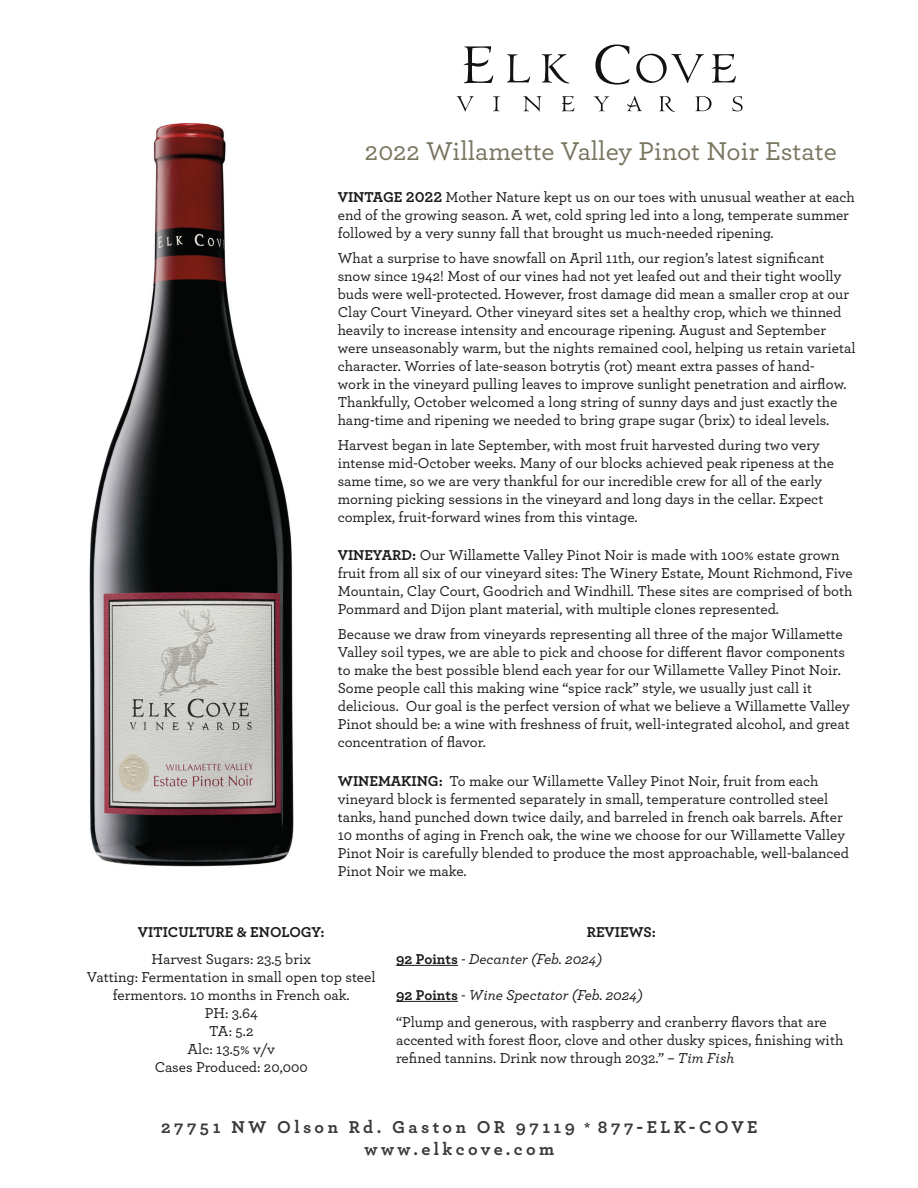
<style>
.page{position:relative;width:918px;height:1188px;background:#fff}
.page>*{position:absolute;margin:0;border:0;box-sizing:border-box;transform-origin:0 0}
.t1{font:500 27px "Archer";color:#797560}
.t2{font:700 18px "Archer";letter-spacing:.19em;color:#3a3a3a}
.t3{font:500 15px/18px "Archer";color:#1c1b1a}
.t4{font:italic 500 15px "Archer";color:#1c1b1a}
.t5{font:700 15px "Archer";color:#1c1b1a}
.s1{font-weight:700}
.s2{font-weight:700;font-style:normal}
.s3{font-style:italic}
.s4{font-size:13.5px;color:#1c1b1a}
</style>
<div class="page">
<svg style="left:457px;top:96px;width:17px;height:16px"></svg>
<svg style="left:493px;top:96px;width:7px;height:15px"></svg>
<svg style="left:523px;top:96px;width:18px;height:15px"></svg>
<svg style="left:593px;top:96px;width:16px;height:15px"></svg>
<svg style="left:659px;top:96px;width:16px;height:16px"></svg>
<svg style="left:695px;top:96px;width:17px;height:15px"></svg>
<svg style="left:732px;top:96px;width:11px;height:15px"></svg>
<svg style="left:627px;top:96px;width:15px;height:15px"></svg>
<svg style="left:561px;top:96px;width:13px;height:15px"></svg>
<svg style="left:507px;top:54px;width:23px;height:29px"></svg>
<svg style="left:595px;top:45px;width:35px;height:40px"></svg>
<svg style="left:636px;top:54px;width:68px;height:29px"></svg>
<svg style="left:463px;top:46px;width:30px;height:37px"></svg>
<svg style="left:711px;top:54px;width:25px;height:29px"></svg>
<svg style="left:542px;top:54px;width:28px;height:29px"></svg>
<img style="left:89px;top:123px;width:205px;height:744px">
<hr style="left:396px;top:965px;width:62px;height:1px;background:#1c1b1a">
<hr style="left:396px;top:1001px;width:62px;height:1px;background:#1c1b1a">
<p class="t1" style="left:365px;top:131px;width:473px">2022 Willamette Valley Pinot Noir Estate</p>
<p class="t3" style="left:338px;top:188px;width:519px"><span class="s1">VINTAGE 2022</span> Mother Nature kept us on our toes with unusual weather at each end of the growing season. A wet, cold spring led into a long, temperate summer followed by a very sunny fall that brought us much-needed ripening.</p>
<p class="t3" style="left:338px;top:248px;width:519px">What a surprise to have snowfall on April 11th, our region’s latest significant snow since 1942! Most of our vines had not yet leafed out and their tight woolly buds were well-protected. However, frost damage did mean a smaller crop at our Clay Court Vineyard. Other vineyard sites set a healthy crop, which we thinned heavily to increase intensity and encourage ripening. August and September were unseasonably warm, but the nights remained cool, helping us retain varietal character. Worries of late-season botrytis (rot) meant extra passes of hand-<br>work in the vineyard pulling leaves to improve sunlight penetration and airflow.<br>Thankfully, October welcomed a long string of sunny days and just exactly the hang-time and ripening we needed to bring grape sugar (brix) to ideal levels.</p>
<p class="t3" style="left:338px;top:435px;width:498px">Harvest began in late September, with most fruit harvested during two very intense mid-October weeks. Many of our blocks achieved peak ripeness at the same time, so we are very thankful for our incredible crew for all of the early morning picking sessions in the vineyard and long days in the cellar. Expect complex, fruit-forward wines from this vintage.</p>
<p class="t3" style="left:338px;top:546px;width:516px"><span class="s1">VINEYARD:</span> Our Willamette Valley Pinot Noir is made with 100% estate grown fruit from all six of our vineyard sites: The Winery Estate, Mount Richmond, Five Mountain, Clay Court, Goodrich and Windhill. These sites are comprised of both Pommard and Dijon plant material, with multiple clones represented.</p>
<p class="t3" style="left:338px;top:624px;width:513px">Because we draw from vineyards representing all three of the major Willamette Valley soil types, we are able to pick and choose for different flavor components to make the best possible blend each year for our Willamette Valley Pinot Noir.<br>Some people call this making wine “spice rack” style, we usually just call it delicious. Our goal is the perfect version of what we believe a Willamette Valley Pinot should be: a wine with freshness of fruit, well-integrated alcohol, and great concentration of flavor.</p>
<p class="t3" style="left:338px;top:771px;width:513px"><span class="s1">WINEMAKING:</span> To make our Willamette Valley Pinot Noir, fruit from each vineyard block is fermented separately in small, temperature controlled steel tanks, hand punched down twice daily, and barreled in french oak barrels. After 10 months of aging in French oak, the wine we choose for our Willamette Valley Pinot Noir is carefully blended to produce the most approachable, well-balanced Pinot Noir we make.</p>
<p class="t5" style="left:138px;top:920px;width:188px">VITICULTURE &amp; ENOLOGY:</p>
<p class="t3" style="left:152px;top:949px;width:161px">Harvest Sugars: 23.5 brix</p>
<p class="t3" style="left:87px;top:967px;width:290px;text-align:center">Vatting: Fermentation in small open top steel fermentors. 10 months in French oak.</p>
<p class="t3" style="left:205px;top:1003px;width:55px">PH: 3.64</p>
<p class="t3" style="left:209px;top:1021px;width:46px">TA: 5.2</p>
<p class="t3" style="left:188px;top:1039px;width:89px">Alc: 13.5% v/v</p>
<p class="t3" style="left:155px;top:1057px;width:154px">Cases Produced: 20,000</p>
<p class="t5" style="left:587px;top:920px;width:71px">REVIEWS:</p>
<p class="t4" style="left:396px;top:948px;width:208px"><span class="s2">92 Points</span> - Decanter (Feb. 2024)</p>
<p class="t4" style="left:396px;top:984px;width:248px"><span class="s2">92 Points</span> - Wine Spectator (Feb. 2024)</p>
<p class="t3" style="left:396px;top:1012px;width:449px">“Plump and generous, with raspberry and cranberry flavors that are accented with forest floor, clove and other dusky spices, finishing with refined tannins. Drink now through 2032.” <span class="s3">– Tim Fish</span></p>
<p class="t2" style="left:161px;top:1113px;width:598px">27751 NW Olson Rd. Gaston OR 97119 <span class="s4">*</span> 877-ELK-COVE</p>
<p class="t2" style="left:365px;top:1135px;width:191px">www.elkcove.com</p>
</div>
